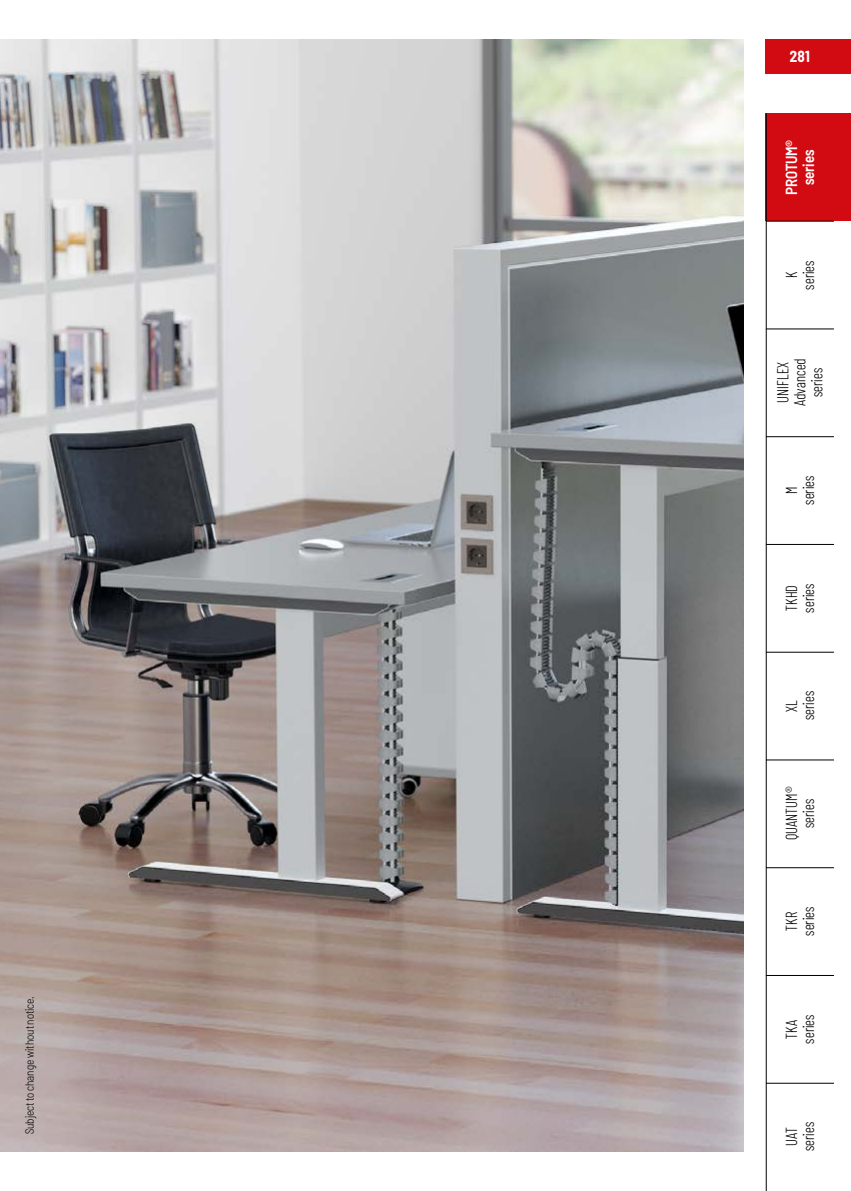
<style>
.page{position:relative;width:851px;height:1191px;background:#fff}
.page>*{position:absolute;margin:0;border:0;box-sizing:border-box;transform-origin:0 0}
.t1{font:300 16px/17px "Barlow Condensed";letter-spacing:.01em;color:#000;text-align:center;scale:.95 1}
.t2{font:600 semi-condensed 16px/17px "Barlow";letter-spacing:-.01em;color:#fff;text-align:center;scale:.95 1}
.t3{font:700 semi-condensed 16px "Barlow";color:#fff;scale:.95 1}
.t4{font:300 semi-condensed 12px "Barlow";letter-spacing:.005em;color:#000;scale:.95 1}
</style>
<div class="page">
<div style="left:765px;top:113px;width:85px;height:108px;background:#d20a11"></div>
<img style="left:0;top:40px;width:743px;height:1111px">
<div style="left:765px;top:40px;width:85px;height:34px;background:#d20a11"></div>
<hr style="left:765px;top:328px;width:68px;height:1px;background:#000">
<hr style="left:765px;top:436px;width:68px;height:1px;background:#000">
<hr style="left:765px;top:544px;width:68px;height:1px;background:#000">
<hr style="left:765px;top:652px;width:68px;height:1px;background:#000">
<hr style="left:765px;top:759px;width:68px;height:1px;background:#000">
<hr style="left:765px;top:867px;width:68px;height:1px;background:#000">
<hr style="left:765px;top:975px;width:68px;height:1px;background:#000">
<hr style="left:765px;top:1082px;width:68px;height:1px;background:#000">
<hr style="left:765px;top:221px;width:68px;height:1px;background:#000">
<hr style="left:765px;top:113px;width:1px;height:1078px;background:#000">
<p class="t4" style="left:21px;top:1134px;width:147px;rotate:-90deg">Subject to change without notice.</p>
<p class="t3" style="left:789px;top:45px;width:23px">281</p>
<p class="t2" style="left:781px;top:195px;width:60px;rotate:-90deg">PROTUM® series</p>
<p class="t1" style="left:781px;top:290px;width:32px;rotate:-90deg">K series</p>
<p class="t1" style="left:773px;top:406px;width:52px;rotate:-90deg">UNIFLEX<br>Advanced series</p>
<p class="t1" style="left:781px;top:505px;width:32px;rotate:-90deg">M series</p>
<p class="t1" style="left:781px;top:612px;width:32px;text-align:left;rotate:-90deg">TKHD series</p>
<p class="t1" style="left:781px;top:720px;width:32px;rotate:-90deg">XL series</p>
<p class="t1" style="left:781px;top:840px;width:58px;rotate:-90deg">QUANTUM® series</p>
<p class="t1" style="left:781px;top:936px;width:32px;rotate:-90deg">TKR series</p>
<p class="t1" style="left:781px;top:1043px;width:32px;rotate:-90deg">TKA series</p>
<p class="t1" style="left:781px;top:1151px;width:32px;rotate:-90deg">UAT series</p>
</div>
